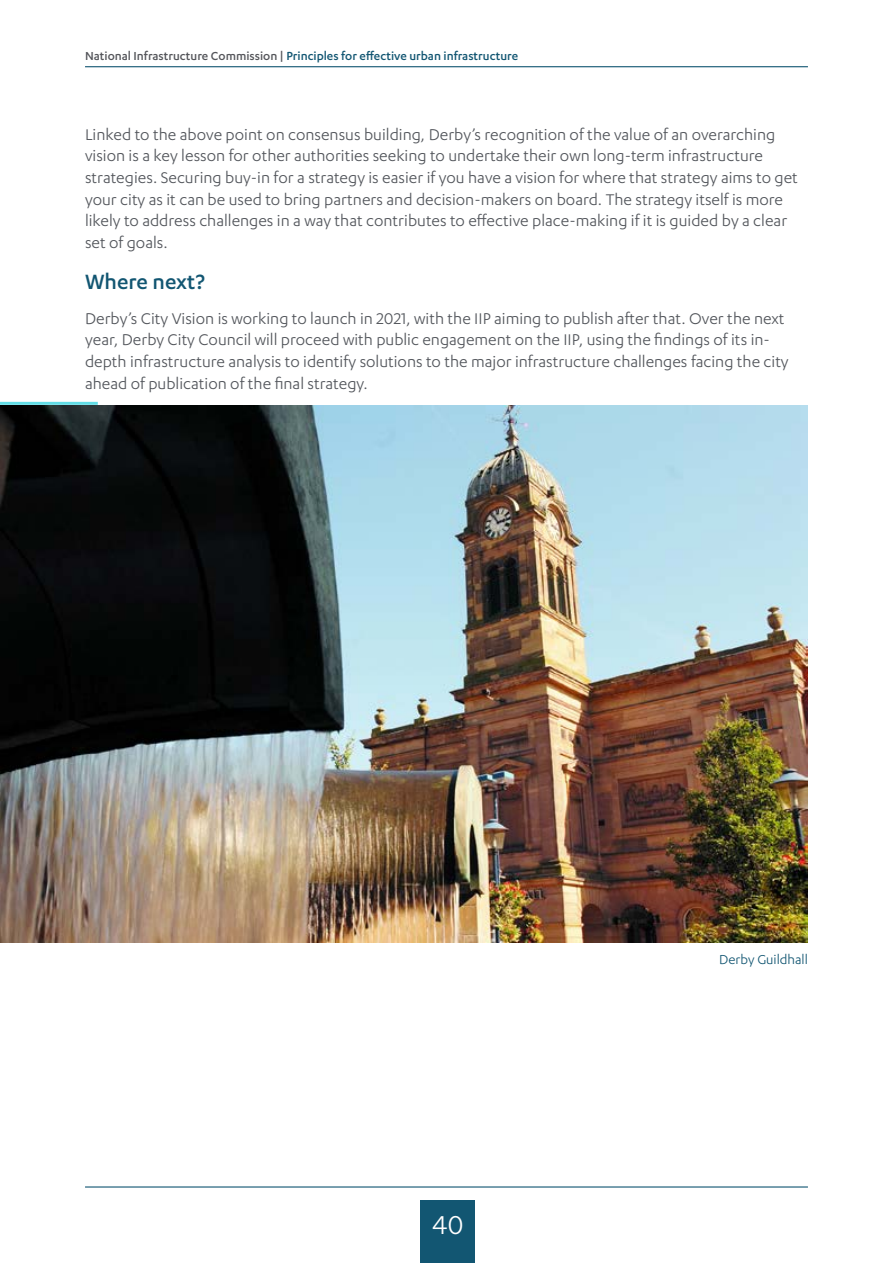
<style>
.page{position:relative;width:893px;height:1263px;background:#fff}
.page>*{position:absolute;margin:0;border:0;box-sizing:border-box;transform-origin:0 0}
.t1{font:30px "Karbon";color:#fff}
.t2{font:500 24px "Karbon";color:#125672}
.t3{font:18px/21.6px "Karbon";color:#52555b}
.t4{font:15px "Karbon";color:#125672}
.t5{font:500 13.5px "Karbon";color:#125672}
.s1{color:#54555a}
</style>
<div class="page">
<div style="left:421px;top:1200px;width:54px;height:63px;background:#125672"></div>
<hr style="left:85px;top:66px;width:723px;height:1px;background:#125672">
<hr style="left:85px;top:1186px;width:723px;height:1px;background:#125672">
<img style="left:0;top:405px;width:808px;height:537px">
<hr style="left:0;top:402px;width:98px;height:3px;background:#62dde6">
<p class="t5" style="left:85px;top:48px;width:435px"><span class="s1">National Infrastructure Commission |</span> Principles for effective urban infrastructure</p>
<p class="t3" style="left:85px;top:123px;width:714px">Linked to the above point on consensus building, Derby’s recognition of the value of an overarching vision is a key lesson for other authorities seeking to undertake their own long-term infrastructure strategies. Securing buy-in for a strategy is easier if you have a vision for where that strategy aims to get your city as it can be used to bring partners and decision-makers on board. The strategy itself is more likely to address challenges in a way that contributes to effective place-making if it is guided by a clear set of goals.</p>
<h2 class="t2" style="left:85px;top:269px;width:121px">Where next?</h2>
<p class="t3" style="left:85px;top:307px;width:705px">Derby’s City Vision is working to launch in 2021, with the IIP aiming to publish after that. Over the next year, Derby City Council will proceed with public engagement on the IIP, using the findings of its in&shy;depth infrastructure analysis to identify solutions to the major infrastructure challenges facing the city ahead of publication of the final strategy.</p>
<h1 class="t1" style="left:432px;top:1208px;width:33px">40</h1>
<p class="t4" style="left:719px;top:951px;width:90px">Derby Guildhall</p>
</div>
